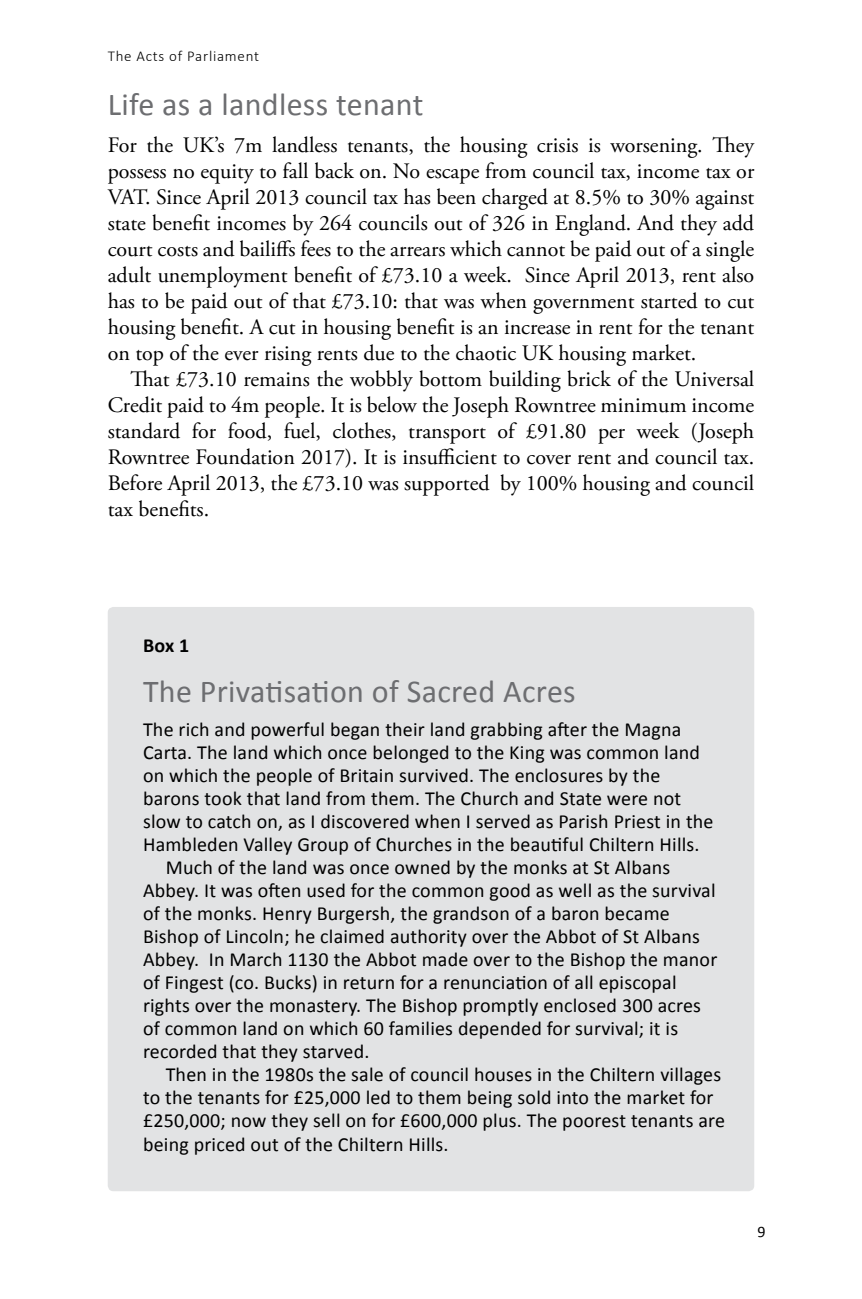
<style>
.page{position:relative;width:862px;height:1299px;background:#fff}
.page>*{position:absolute;margin:0;border:0;box-sizing:border-box;transform-origin:0 0}
.t1{font:32px "Calibri";letter-spacing:.01em;color:#6d6e71}
.t2{font:22px/26px "Adobe Garamond Pro";color:#000;text-align:justify}
.t3{font:20px/23px "Calibri";letter-spacing:.01em;color:#000}
.t4{font:700 20px "Calibri";color:#000}
.t5{font:16px "Calibri";color:#000}
.t6{font:300 15px "Calibri";letter-spacing:.05em;color:#000}
</style>
<div class="page">
<div style="left:108px;top:607px;width:646px;height:584px;background:#e2e3e4;border-radius:6px"></div>
<p class="t6" style="left:108px;top:46px;width:153px">The Acts of Parliament</p>
<p class="t1" style="left:108px;top:84px;width:317px">Life as a landless tenant</p>
<p class="t2" style="left:108px;top:133px;width:648px">For the UK’s 7m landless tenants, the housing crisis is worsening. They possess no equity to fall back on. No escape from council tax, income tax or VAT. Since April 2013 council tax has been charged at 8.5% to 30% against state benefit incomes by 264 councils out of 326 in England. And they add court costs and bailiffs fees to the arrears which cannot be paid out of a single adult unemployment benefit of £73.10 a week. Since April 2013, rent also has to be paid out of that £73.10: that was when government started to cut housing benefit. A cut in housing benefit is an increase in rent for the tenant on top of the ever rising rents due to the chaotic UK housing market.</p>
<p class="t2" style="left:108px;top:367px;width:648px;text-indent:23px">That £73.10 remains the wobbly bottom building brick of the Universal Credit paid to 4m people. It is below the Joseph Rowntree minimum income standard for food, fuel, clothes, transport of £91.80 per week (Joseph Rowntree Foundation 2017). It is insufficient to cover rent and council tax.<br>Before April 2013, the £73.10 was supported by 100% housing and council tax benefits.</p>
<p class="t4" style="left:143px;top:632px;width:48px">Box 1</p>
<p class="t1" style="left:143px;top:671px;width:434px">The Privatisation of Sacred Acres</p>
<p class="t3" style="left:143px;top:718px;width:572px">The rich and powerful began their land grabbing after the Magna Carta. The land which once belonged to the King was common land on which the people of Britain survived. The enclosures by the barons took that land from them. The Church and State were not slow to catch on, as I discovered when I served as Parish Priest in the Hambleden Valley Group of Churches in the beautiful Chiltern Hills.</p>
<p class="t3" style="left:143px;top:856px;width:576px;text-indent:23px">Much of the land was once owned by the monks at St Albans Abbey. It was often used for the common good as well as the survival of the monks. Henry Burgersh, the grandson of a baron became Bishop of Lincoln; he claimed authority over the Abbot of St Albans Abbey. In March 1130 the Abbot made over to the Bishop the manor of Fingest (co. Bucks) in return for a renunciation of all episcopal rights over the monastery. The Bishop promptly enclosed 300 acres of common land on which 60 families depended for survival; it is recorded that they starved.</p>
<p class="t3" style="left:143px;top:1063px;width:583px;text-indent:23px">Then in the 1980s the sale of council houses in the Chiltern villages to the tenants for £25,000 led to them being sold into the market for £250,000; now they sell on for £600,000 plus. The poorest tenants are being priced out of the Chiltern Hills.</p>
<p class="t5" style="left:757px;top:1221px;width:10px">9</p>
</div>
